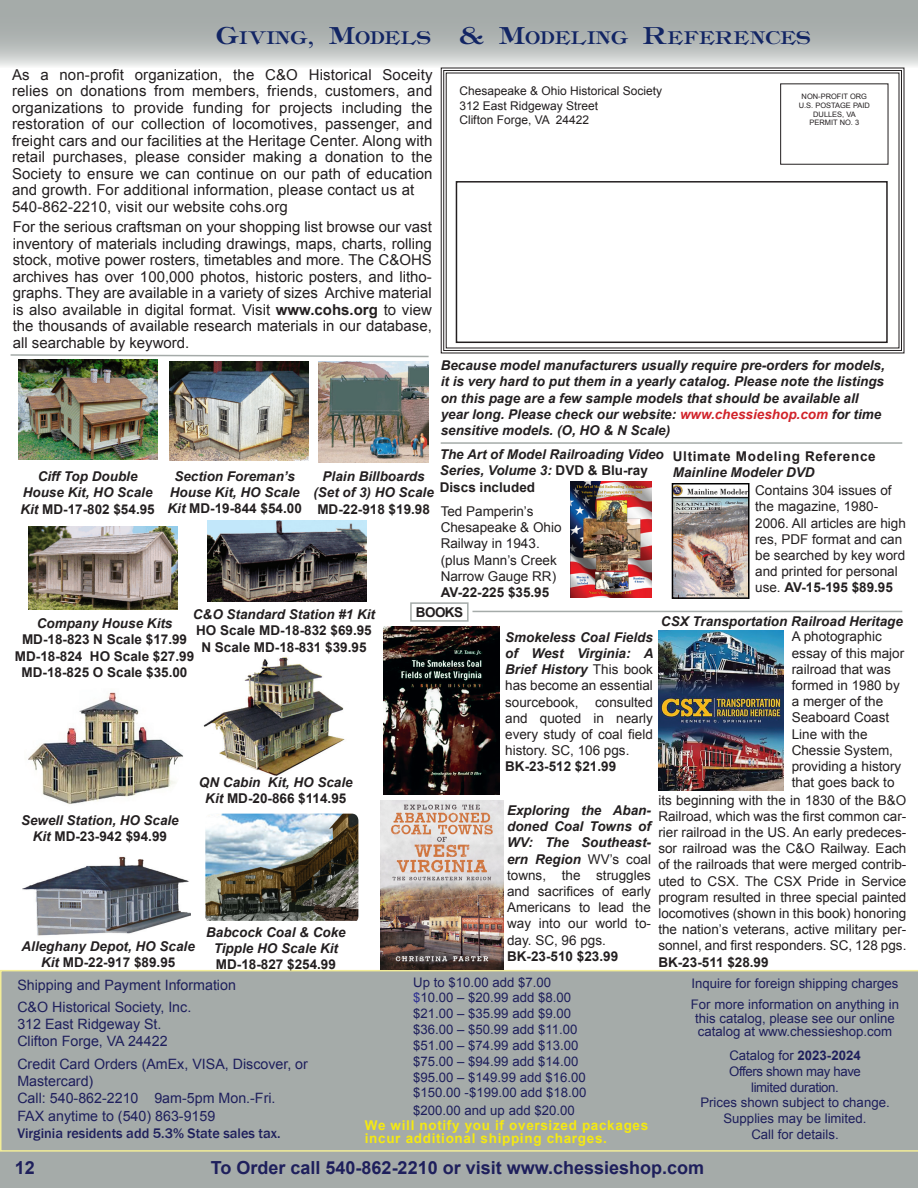
<style>
.page{position:relative;width:918px;height:1188px;background:#fff}
.page>*{position:absolute;margin:0;border:0;box-sizing:border-box;transform-origin:0 0}
.t1{font:25.5px "Chesapeake Roman";color:#122564}
.t2{font:700 18px "Arial";color:#1e1f5c}
.t3{font:15px/16.5px "Arial";letter-spacing:.01em;color:#231f20}
.t4{font:14.25px/17.1px "Arial";color:#1e1f5c}
.t5{font:500 14.25px "Franklin Gothic";color:#1e1f5c}
.t6{font:13.5px/16.2px "Arial";color:#231f20}
.t7{font:italic 700 13.5px/16.2px "Arial";color:#231f20;text-align:center}
.t8{font:700 13.5px/16.2px "Arial";color:#231f20;text-align:center}
.t9{font:700 13.5px/13.5px "Arial";letter-spacing:.05em;color:#f5e911}
.t10{font:700 13.5px "Arial";letter-spacing:.05em;color:#231f20}
.t11{font:13.2px/15.9px "Arial";color:#1e1f5c}
.t12{font:12px/14.4px "Arial";color:#231f20}
.t13{font:7.5px/9px "Arial";color:#231f20;text-align:center}
.s1{font-weight:700}
.s2{color:#d1232a}
.s3{font-style:normal}
.s4{font-weight:700;font-style:italic}
.s5{color:#2e3092}
</style>
<div class="page">
<div style="left:0;top:1152px;width:918px;height:36px;background:#a5aba9"></div>
<svg style="left:0;top:0;width:918px;height:66px;background:#b4b9b8"></svg>
<svg style="left:440px;top:67px;width:465px;height:287px"></svg>
<div style="left:443px;top:70px;width:459px;height:281px;border:1px solid #231f20"></div>
<div style="left:0;top:970px;width:918px;height:182px;background:#a5aba9"></div>
<img style="left:675px;top:486px;width:72px;height:110px">
<div style="left:672px;top:483px;width:78px;height:116px;border:2px solid #000"></div>
<img style="left:23px;top:856px;width:168px;height:80px">
<img style="left:207px;top:520px;width:159px;height:82px">
<img style="left:18px;top:360px;width:140px;height:100px">
<img style="left:205px;top:814px;width:153px;height:107px">
<img style="left:203px;top:657px;width:142px;height:119px">
<img style="left:169px;top:361px;width:139px;height:100px">
<img style="left:29px;top:527px;width:149px;height:82px">
<img style="left:28px;top:692px;width:155px;height:112px">
<img style="left:319px;top:361px;width:110px;height:101px">
<img style="left:570px;top:482px;width:82px;height:115px">
<hr style="left:441px;top:442px;width:461px;height:2px;background:#a5aba9">
<svg style="left:10px;top:354px;width:419px;height:4px"></svg>
<hr style="left:472px;top:611px;width:430px;height:1px;background:#a5aba9">
<img style="left:383px;top:626px;width:117px;height:169px">
<img style="left:658px;top:631px;width:126px;height:160px">
<img style="left:381px;top:801px;width:123px;height:169px">
<div style="left:410px;top:602px;width:59px;height:20px;border:2px solid #a5aba9"></div>
<h1 class="t1" style="left:216px;top:24px;width:596px">Giving, Models &amp; Modeling References</h1>
<p class="t3" style="left:12px;top:67px;width:422px">As a non-profit organization, the C&amp;O Historical Soceity relies on donations from members, friends, customers, and organizations to provide funding for projects including the restoration of our collection of locomotives, passenger, and freight cars and our facilities at the Heritage Center. Along with retail purchases, please consider making a donation to the Society to ensure we can continue on our path of education and growth. For additional information, please contact us at 540-862-2210, visit our website cohs.org</p>
<p class="t3" style="left:13px;top:219px;width:421px;text-align:justify">For the serious craftsman on your shopping list browse our vast inventory of materials including drawings, maps, charts, rolling stock, motive power rosters, timetables and more. The C&amp;OHS archives has over 100,000 photos, historic posters, and litho&shy;graphs. They are available in a variety of sizes Archive material is also available in digital format. Visit <span class="s1">www.cohs.org</span> to view the thousands of available research materials in our database, all searchable by keyword.</p>
<p class="t12" style="left:459px;top:84px;width:204px">Chesapeake &amp; Ohio Historical Society<br>312 East Ridgeway Street<br>Clifton Forge, VA 24422</p>
<p class="t13" style="left:799px;top:92px;width:73px">NON-PROFIT ORG<br>U.S. POSTAGE PAID<br>DULLES, VA<br>PERMIT NO. 3</p>
<p class="t7" style="left:441px;top:358px;width:446px;text-align:left">Because model manufacturers usually require pre-orders for models, it is very hard to put them in a yearly catalog. Please note the listings on this page are a few sample models that should be available all year long. Please check our website: <span class="s2">www.chessieshop.com</span> for time sensitive models. (O, HO &amp; N Scale)</p>
<p class="t7" style="left:440px;top:447px;width:226px;text-align:left">The Art of Model Railroading Video<br>Series, Volume 3: <span class="s3">DVD &amp; Blu-ray<br>Discs included</span></p>
<p class="t10" style="left:673px;top:447px;width:204px">Ultimate Modeling Reference</p>
<p class="t7" style="left:673px;top:465px;width:143px">Mainline Modeler DVD</p>
<p class="t7" style="left:168px;top:468px;width:136px">Section Foreman’s<br>House Kit, HO Scale<br>Kit <span class="s3">MD-19-844 $54.00</span></p>
<p class="t7" style="left:20px;top:469px;width:136px">Ciff Top Double<br>House Kit, HO Scale<br>Kit <span class="s3">MD-17-802 $54.95</span></p>
<p class="t7" style="left:313px;top:469px;width:122px">Plain Billboards (Set of 3) HO Scale</p>
<p class="t8" style="left:317px;top:501px;width:114px">MD-22-918 $19.98</p>
<p class="t6" style="left:755px;top:483px;width:152px">Contains 304 issues of the magazine, 1980-<br>2006. All articles are high res, PDF format and can be searched by key word and printed for personal use. <span class="s1">AV-15-195 $89.95</span></p>
<p class="t6" style="left:441px;top:503px;width:122px">Ted Pamperin’s<br>Chesapeake &amp; Ohio<br>Railway in 1943. (plus Mann’s Creek<br>Narrow Gauge RR)</p>
<p class="t8" style="left:441px;top:585px;width:110px">AV-22-225 $35.95</p>
<p class="t6" style="left:505px;top:629px;width:150px;text-align:justify"><span class="s4">Smokeless Coal Fields of West Virginia: A Brief History</span> This book has become an essential sourcebook, consulted and quoted in nearly every study of coal field history. SC, 106 pgs.</p>
<p class="t8" style="left:505px;top:759px;width:113px">BK-23-512 $21.99</p>
<p class="t6" style="left:507px;top:802px;width:145px;text-align:justify"><span class="s4">Exploring the Aban&shy;doned Coal Towns of WV: The Southeast&shy;ern Region</span> WV’s coal towns, the struggles and sacrifices of early Americans to lead the way into our world to&shy;day. SC, 96 pgs.</p>
<p class="t8" style="left:507px;top:948px;width:113px">BK-23-510 $23.99</p>
<p class="t8" style="left:416px;top:604px;width:49px">BOOKS</p>
<p class="t7" style="left:193px;top:607px;width:184px">C&amp;O Standard Station #1 Kit</p>
<p class="t8" style="left:196px;top:623px;width:177px">HO Scale MD-18-832 $69.95<br>N Scale MD-18-831 $39.95</p>
<p class="t7" style="left:661px;top:613px;width:244px">CSX Transportation Railroad Heritage</p>
<p class="t7" style="left:37px;top:616px;width:137px">Company House Kits</p>
<p class="t8" style="left:15px;top:632px;width:181px">MD-18-823 N Scale $17.99<br>MD-18-824 HO Scale $27.99<br>MD-18-825 O Scale $35.00</p>
<p class="t6" style="left:792px;top:629px;width:114px">A photographic essay of this major railroad that was formed in 1980 by a merger of the<br>Seaboard Coast<br>Line with the<br>Chessie System, providing a history that goes back to</p>
<p class="t7" style="left:199px;top:775px;width:155px">QN Cabin Kit, HO Scale<br>Kit <span class="s3">MD-20-866 $114.95</span></p>
<p class="t6" style="left:658px;top:792px;width:250px;text-align:justify">its beginning with the in 1830 of the B&amp;O Railroad, which was the first common car&shy;rier railroad in the US. An early predeces&shy;sor railroad was the C&amp;O Railway. Each of the railroads that were merged contrib&shy;uted to CSX. The CSX Pride in Service program resulted in three special painted locomotives (shown in this book) honoring the nation’s veterans, active military per&shy;sonnel, and first responders. SC, 128 pgs.</p>
<p class="t8" style="left:658px;top:954px;width:112px">BK-23-511 $28.99</p>
<p class="t7" style="left:21px;top:813px;width:159px">Sewell Station, HO Scale<br>Kit <span class="s3">MD-23-942 $94.99</span></p>
<p class="t7" style="left:206px;top:924px;width:141px">Babcock Coal &amp; Coke<br>Tipple HO Scale Kit</p>
<p class="t8" style="left:216px;top:957px;width:122px">MD-18-827 $254.99</p>
<p class="t7" style="left:22px;top:939px;width:175px">Alleghany Depot, HO Scale<br>Kit <span class="s3">MD-22-917 $89.95</span></p>
<p class="t4" style="left:17px;top:975px;width:220px;line-height:21.6px">Shipping and Payment Information<br>C&amp;O Historical Society, Inc.</p>
<p class="t4" style="left:17px;top:1016px;width:152px">312 East Ridgeway St.<br>Clifton Forge, VA 24422</p>
<p class="t4" style="left:17px;top:1056px;width:292px">Credit Card Orders (AmEx, VISA, Discover, or<br>Mastercard)<br>Call: 540-862-2210 9am-5pm Mon.-Fri.<br>FAX anytime to (540) 863-9159</p>
<p class="t5" style="left:17px;top:1124px;width:265px">Virginia residents add 5.3% State sales tax.</p>
<p class="t11" style="left:413px;top:974px;width:175px">Up to $10.00 add $7.00 <span class="s5">$</span>10.00 – $20.99 add $8.00 $21.00 – $35.99 add $9.00 $36.00 – $50.99 add $11.00 $51.00 – $74.99 add $13.00 $75.00 – $94.99 add $14.00 $95.00 – $149.99 add $16.00 $150.00 -$199.00 add $18.00</p>
<p class="t11" style="left:413px;top:1103px;width:163px">$200.00 and up add $20.00</p>
<p class="t9" style="left:365px;top:1119px;width:285px">We will notify you if oversized packages incur additional shipping charges.</p>
<p class="t11" style="left:691px;top:973px;width:210px;line-height:21px">Inquire for foreign shipping charges<br>For more information on anything in</p>
<p class="t11" style="left:695px;top:1012px;width:201px;line-height:13.5px">this catalog, please see our online catalog at www.chessieshop.com</p>
<p class="t11" style="left:700px;top:1047px;width:191px;text-align:center">Catalog for <span class="s1">2023-2024<br></span>Offers shown may have<br>limited duration.<br>Prices shown subject to change.<br>Supplies may be limited.<br>Call for details.</p>
<h2 class="t2" style="left:15px;top:1156px;width:22px">12</h2>
<h2 class="t2" style="left:211px;top:1156px;width:495px">To Order call 540-862-2210 or visit www.chessieshop.com</h2>
</div>
